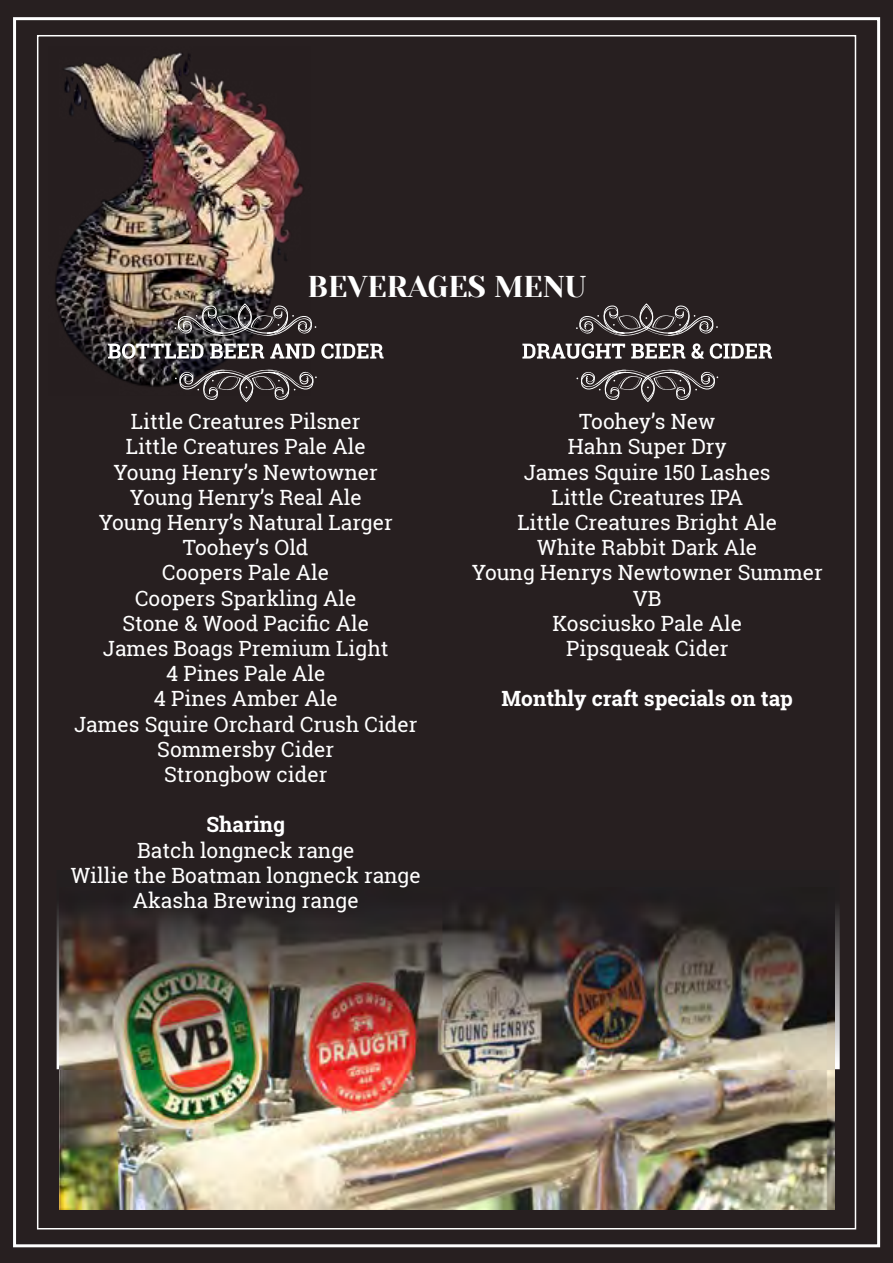
<style>
.page{position:relative;width:893px;height:1263px;background:#271f20}
.page>*{position:absolute;margin:0;border:0;box-sizing:border-box;transform-origin:0 0}
.t1{font:30px "Yeseva One";color:#fff}
.t2{font:21px/25.2px "Roboto Slab";color:#fff;text-align:center}
.t3{font:700 21px "Roboto Slab";color:#fff}
</style>
<div class="page">
<img style="left:49px;top:46px;width:262px;height:350px">
<img style="left:59px;top:1069px;width:776px;height:140px">
<img style="left:57px;top:870px;width:783px;height:199px">
<svg style="left:108px;top:304px;width:276px;height:55px;background:#585251"></svg>
<svg style="left:175px;top:366px;width:142px;height:36px;background:#464041"></svg>
<svg style="left:522px;top:304px;width:250px;height:55px;background:#4e4849"></svg>
<svg style="left:576px;top:366px;width:143px;height:36px;background:#474041"></svg>
<h1 class="t1" style="left:308px;top:265px;width:280px">BEVERAGES MENU</h1>
<p class="t2" style="left:74px;top:409px;width:345px">Little Creatures Pilsner<br>Little Creatures Pale Ale<br>Young Henry’s Newtowner<br>Young Henry’s Real Ale<br>Young Henry’s Natural Larger<br>Toohey’s Old<br>Coopers Pale Ale<br>Coopers Sparkling Ale<br>Stone &amp; Wood Pacific Ale<br>James Boags Premium Light<br>4 Pines Pale Ale<br>4 Pines Amber Ale<br>James Squire Orchard Crush Cider<br>Sommersby Cider<br>Strongbow cider</p>
<p class="t3" style="left:207px;top:810px;width:80px">Sharing</p>
<p class="t2" style="left:71px;top:837px;width:352px">Batch longneck range<br>Willie the Boatman longneck range<br>Akasha Brewing range</p>
<p class="t2" style="left:472px;top:409px;width:353px">Toohey’s New<br>Hahn Super Dry<br>James Squire 150 Lashes<br>Little Creatures IPA<br>Little Creatures Bright Ale<br>White Rabbit Dark Ale<br>Young Henrys Newtowner Summer<br>VB<br>Kosciusko Pale Ale<br>Pipsqueak Cider</p>
<p class="t3" style="left:501px;top:684px;width:293px">Monthly craft specials on tap</p>
</div>
